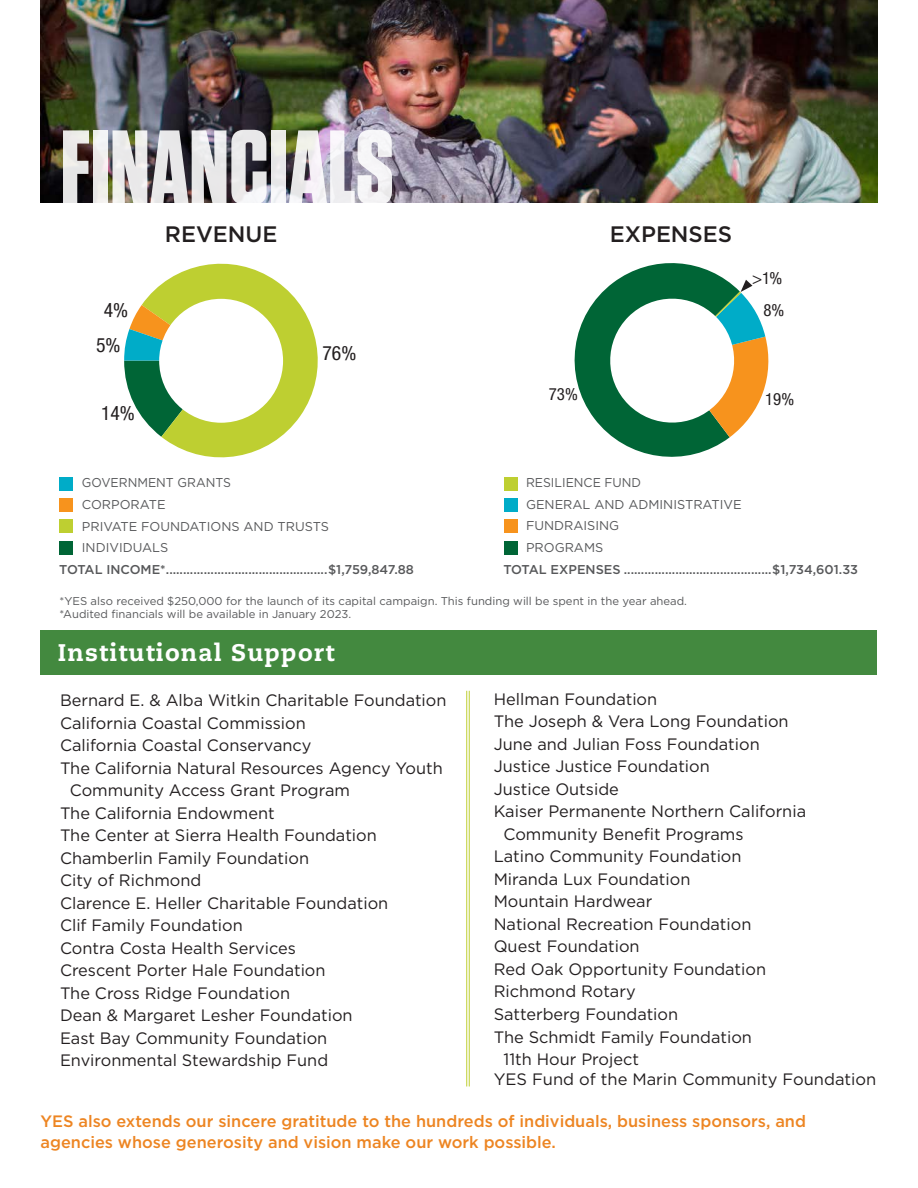
<style>
.page{position:relative;width:918px;height:1188px;background:#fff}
.page>*{position:absolute;margin:0;border:0;box-sizing:border-box;transform-origin:0 0}
.t1{font:700 105px "Tungsten";color:#fff}
.t2{font:800 24px "Caecilia LT Pro 85";letter-spacing:.05em;color:#fff}
.t3{font:500 22.35px "Gotham";color:#231f20}
.t4{font:condensed 19.8px "Helvetica Neue LT Std";color:#231f20}
.t5{font:condensed 16.8px "Helvetica Neue LT Std";color:#231f20}
.t6{font:16.5px "Gotham";color:#231f20}
.t7{font:500 16.5px/21px "Gotham";color:#ed8522}
.t8{font:500 12.75px "Gotham";color:#57585a}
.t9{font:12.75px "Gotham";color:#57585a}
.t10{font:12.75px "Gotham";color:#57585a;scale:.96 1}
.t11{font:11.25px/13.5px "Gotham";color:#57585a}
</style>
<div class="page">
<div style="left:40px;top:631px;width:838px;height:44px;background:#43893f"></div>
<img style="left:40px;top:0;width:838px;height:202px">
<hr style="left:469px;top:691px;width:1px;height:395px;background:#becf31">
<hr style="left:466px;top:691px;width:1px;height:395px;background:#becf31">
<svg style="left:124px;top:263px;width:194px;height:195px"></svg>
<div style="left:60px;top:477px;width:13px;height:13px;background:#00acc8"></div>
<div style="left:60px;top:498px;width:13px;height:13px;background:#f7931d"></div>
<div style="left:60px;top:520px;width:13px;height:13px;background:#becf31"></div>
<div style="left:60px;top:542px;width:13px;height:13px;background:#006536"></div>
<div style="left:159px;top:299px;width:124px;height:124px;background:#fff;border-radius:50%"></div>
<div style="left:504px;top:477px;width:13px;height:13px;background:#becf31"></div>
<div style="left:504px;top:498px;width:13px;height:13px;background:#00acc8"></div>
<div style="left:504px;top:520px;width:13px;height:13px;background:#f7931d"></div>
<div style="left:504px;top:542px;width:13px;height:13px;background:#006536"></div>
<svg style="left:574px;top:263px;width:195px;height:194px"></svg>
<h1 class="t1" style="left:60px;top:111px;width:335px">FINANCIALS</h1>
<p class="t4" style="left:104px;top:299px;width:26px">4%</p>
<p class="t4" style="left:96px;top:334px;width:26px">5%</p>
<p class="t4" style="left:101px;top:401px;width:35px">14%</p>
<p class="t3" style="left:165px;top:220px;width:114px">REVENUE</p>
<p class="t3" style="left:610px;top:220px;width:124px">EXPENSES</p>
<p class="t4" style="left:322px;top:342px;width:35px">76%</p>
<p class="t5" style="left:752px;top:268px;width:31px">&gt;1%</p>
<p class="t5" style="left:764px;top:300px;width:22px">8%</p>
<p class="t5" style="left:549px;top:385px;width:30px">73%</p>
<p class="t5" style="left:765px;top:389px;width:30px">19%</p>
<p class="t10" style="left:526px;top:474px;width:122px">RESILIENCE FUND</p>
<p class="t9" style="left:526px;top:496px;width:217px">GENERAL AND ADMINISTRATIVE</p>
<p class="t9" style="left:526px;top:518px;width:95px">FUNDRAISING</p>
<p class="t9" style="left:526px;top:540px;width:79px">PROGRAMS</p>
<p class="t8" style="left:503px;top:561px;width:356px">TOTAL EXPENSES ...........................................$1,734,601.33</p>
<p class="t11" style="left:60px;top:594px;width:629px">*YES also received $250,000 for the launch of its capital campaign. This funding will be spent in the year ahead. *Audited financials will be available in January 2023.</p>
<p class="t10" style="left:82px;top:475px;width:157px">GOVERNMENT GRANTS</p>
<p class="t9" style="left:82px;top:496px;width:85px">CORPORATE</p>
<p class="t9" style="left:82px;top:518px;width:249px">PRIVATE FOUNDATIONS AND TRUSTS</p>
<p class="t9" style="left:82px;top:540px;width:88px">INDIVIDUALS</p>
<p class="t8" style="left:59px;top:561px;width:356px">TOTAL INCOME*...............................................$1,759,847.88</p>
<p class="t2" style="left:58px;top:636px;width:278px">Institutional Support</p>
<p class="t6" style="left:60px;top:690px;width:388px">Bernard E. &amp; Alba Witkin Charitable Foundation</p>
<p class="t6" style="left:60px;top:712px;width:247px">California Coastal Commission</p>
<p class="t6" style="left:60px;top:735px;width:253px">California Coastal Conservancy</p>
<p class="t6" style="left:60px;top:757px;width:384px">The California Natural Resources Agency Youth</p>
<p class="t6" style="left:70px;top:780px;width:282px">Community Access Grant Program</p>
<p class="t6" style="left:60px;top:802px;width:216px">The California Endowment</p>
<p class="t6" style="left:60px;top:825px;width:318px">The Center at Sierra Health Foundation</p>
<p class="t6" style="left:60px;top:847px;width:251px">Chamberlin Family Foundation</p>
<p class="t6" style="left:60px;top:870px;width:143px">City of Richmond</p>
<p class="t6" style="left:60px;top:892px;width:330px">Clarence E. Heller Charitable Foundation</p>
<p class="t6" style="left:60px;top:915px;width:184px">Clif Family Foundation</p>
<p class="t6" style="left:60px;top:937px;width:237px">Contra Costa Health Services</p>
<p class="t6" style="left:60px;top:960px;width:267px">Crescent Porter Hale Foundation</p>
<p class="t6" style="left:60px;top:982px;width:232px">The Cross Ridge Foundation</p>
<p class="t6" style="left:60px;top:1005px;width:294px">Dean &amp; Margaret Lesher Foundation</p>
<p class="t6" style="left:60px;top:1027px;width:269px">East Bay Community Foundation</p>
<p class="t6" style="left:60px;top:1050px;width:270px">Environmental Stewardship Fund</p>
<p class="t6" style="left:494px;top:689px;width:165px">Hellman Foundation</p>
<p class="t6" style="left:494px;top:711px;width:296px">The Joseph &amp; Vera Long Foundation</p>
<p class="t6" style="left:494px;top:734px;width:268px">June and Julian Foss Foundation</p>
<p class="t6" style="left:494px;top:756px;width:218px">Justice Justice Foundation</p>
<p class="t6" style="left:494px;top:779px;width:127px">Justice Outside</p>
<p class="t6" style="left:494px;top:801px;width:314px">Kaiser Permanente Northern California</p>
<p class="t6" style="left:504px;top:824px;width:241px">Community Benefit Programs</p>
<p class="t6" style="left:494px;top:846px;width:249px">Latino Community Foundation</p>
<p class="t6" style="left:494px;top:869px;width:198px">Miranda Lux Foundation</p>
<p class="t6" style="left:494px;top:891px;width:160px">Mountain Hardwear</p>
<p class="t6" style="left:494px;top:914px;width:259px">National Recreation Foundation</p>
<p class="t6" style="left:494px;top:936px;width:147px">Quest Foundation</p>
<p class="t6" style="left:494px;top:959px;width:274px">Red Oak Opportunity Foundation</p>
<p class="t6" style="left:494px;top:981px;width:143px">Richmond Rotary</p>
<p class="t6" style="left:494px;top:1004px;width:186px">Satterberg Foundation</p>
<p class="t6" style="left:494px;top:1026px;width:260px">The Schmidt Family Foundation</p>
<p class="t6" style="left:504px;top:1049px;width:137px">11th Hour Project</p>
<p class="t6" style="left:494px;top:1068px;width:384px">YES Fund of the Marin Community Foundation</p>
<p class="t7" style="left:40px;top:1110px;width:767px">YES also extends our sincere gratitude to the hundreds of individuals, business sponsors, and agencies whose generosity and vision make our work possible.</p>
</div>
